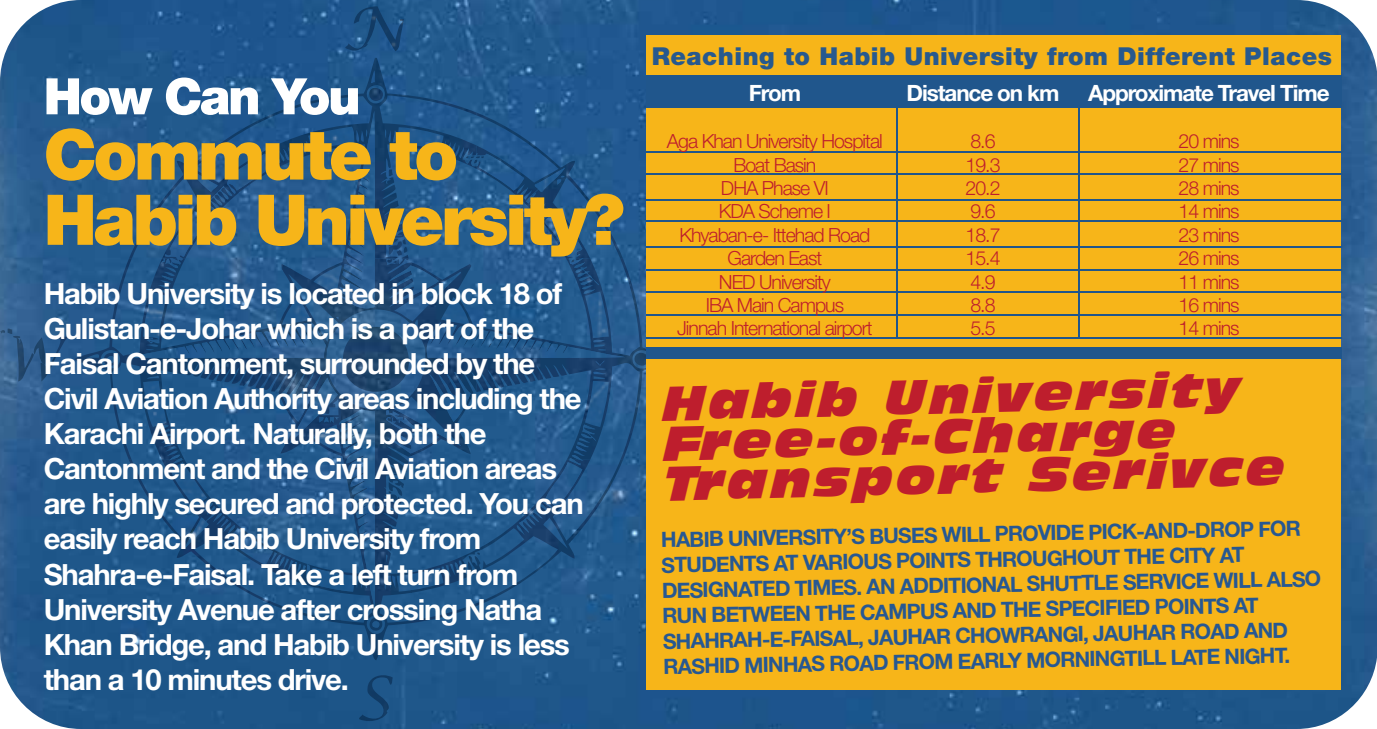
<style>
.page{position:relative;width:1377px;height:729px;background:#fff}
.page>*{position:absolute;margin:0;border:0;box-sizing:border-box;transform-origin:0 0}
.t1{font:900 69.98px/65.2px "Helvetica Neue";letter-spacing:-.05em;color:#f7b519}
.t2{font:900 50.4px "Helvetica Neue";letter-spacing:-.05em;color:#fff}
.t3{font:italic 45.45px/40.1px "Incised 901 BT Nord";color:#be1e2d}
.t4{font:700 29.25px/35.1px "Helvetica Neue";letter-spacing:-.04em;color:#fff}
.t5{font:900 24.75px "Helvetica Neue";letter-spacing:.02em;color:#27598e}
.t6{font:700 22.5px "Helvetica Neue";letter-spacing:-.05em;color:#fff}
.t7{font:700 21.15px/25.4px "Helvetica Neue";color:#275892}
.t8{font:300 19.57px/23.4px "Helvetica Neue";letter-spacing:-.05em;color:#be1e2d}
</style>
<div class="page">
<img style="left:0;top:0;width:1377px;height:729px">
<img style="left:403px;top:127px;width:41px;height:24px">
<svg style="left:403px;top:232px;width:4px;height:23px"></svg>
<img style="left:313px;top:265px;width:26px;height:4px">
<img style="left:143px;top:292px;width:24px;height:51px">
<img style="left:585px;top:292px;width:24px;height:41px">
<svg style="left:0;top:329px;width:12px;height:5px"></svg>
<img style="left:13px;top:336px;width:21px;height:46px">
<img style="left:31px;top:337px;width:15px;height:28px">
<svg style="left:146px;top:344px;width:12px;height:6px"></svg>
<img style="left:101px;top:350px;width:20px;height:19px">
<img style="left:632px;top:350px;width:14px;height:19px">
<img style="left:103px;top:353px;width:14px;height:13px">
<img style="left:632px;top:353px;width:14px;height:13px">
<img style="left:86px;top:354px;width:14px;height:4px">
<svg style="left:146px;top:368px;width:13px;height:11px"></svg>
<img style="left:143px;top:381px;width:24px;height:46px">
<img style="left:585px;top:381px;width:24px;height:46px">
<img style="left:392px;top:473px;width:15px;height:7px">
<img style="left:388px;top:477px;width:16px;height:5px">
<img style="left:388px;top:482px;width:16px;height:14px">
<img style="left:270px;top:528px;width:3px;height:24px">
<svg style="left:386px;top:555px;width:3px;height:7px"></svg>
<img style="left:397px;top:568px;width:47px;height:24px">
<img style="left:362px;top:615px;width:27px;height:19px">
<img style="left:367px;top:618px;width:17px;height:13px">
<svg style="left:370px;top:635px;width:5px;height:13px"></svg>
<img style="left:359px;top:675px;width:34px;height:46px">
<img style="left:345px;top:6px;width:59px;height:45px">
<svg style="left:363px;top:44px;width:5px;height:5px"></svg>
<img style="left:129px;top:113px;width:146px;height:145px">
<img style="left:477px;top:113px;width:146px;height:145px">
<img style="left:341px;top:258px;width:71px;height:165px">
<img style="left:275px;top:269px;width:66px;height:187px">
<img style="left:411px;top:269px;width:66px;height:187px">
<img style="left:129px;top:460px;width:141px;height:123px">
<img style="left:481px;top:460px;width:142px;height:123px">
<img style="left:230px;top:582px;width:40px;height:22px">
<img style="left:481px;top:582px;width:41px;height:22px">
<img style="left:275px;top:58px;width:128px;height:200px">
<img style="left:398px;top:496px;width:84px;height:74px">
<svg style="left:442px;top:140px;width:42px;height:24px"></svg>
<img style="left:463px;top:148px;width:61px;height:43px">
<svg style="left:271px;top:141px;width:40px;height:25px"></svg>
<img style="left:186px;top:168px;width:32px;height:24px">
<img style="left:526px;top:168px;width:39px;height:8px">
<img style="left:200px;top:186px;width:32px;height:29px">
<svg style="left:199px;top:211px;width:11px;height:8px"></svg>
<img style="left:545px;top:211px;width:39px;height:54px">
<svg style="left:571px;top:259px;width:14px;height:9px"></svg>
<img style="left:389px;top:265px;width:50px;height:42px">
<img style="left:576px;top:267px;width:23px;height:18px">
<svg style="left:156px;top:259px;width:20px;height:34px"></svg>
<svg style="left:582px;top:285px;width:13px;height:9px"></svg>
<img style="left:41px;top:352px;width:17px;height:30px">
<img style="left:56px;top:336px;width:13px;height:18px">
<img style="left:223px;top:323px;width:96px;height:28px">
<svg style="left:199px;top:360px;width:9px;height:6px"></svg>
<svg style="left:278px;top:360px;width:10px;height:6px"></svg>
<svg style="left:437px;top:360px;width:9px;height:6px"></svg>
<svg style="left:593px;top:360px;width:13px;height:19px"></svg>
<img style="left:429px;top:372px;width:42px;height:50px">
<img style="left:282px;top:372px;width:40px;height:50px">
<img style="left:289px;top:378px;width:49px;height:66px">
<img style="left:393px;top:397px;width:68px;height:49px">
<img style="left:386px;top:410px;width:29px;height:39px">
<img style="left:581px;top:425px;width:15px;height:16px">
<svg style="left:156px;top:425px;width:27px;height:40px"></svg>
<svg style="left:569px;top:438px;width:21px;height:27px"></svg>
<img style="left:339px;top:411px;width:36px;height:196px">
<img style="left:519px;top:503px;width:30px;height:30px">
<img style="left:185px;top:508px;width:34px;height:41px">
<svg style="left:201px;top:500px;width:34px;height:35px"></svg>
<svg style="left:270px;top:552px;width:36px;height:25px"></svg>
<svg style="left:442px;top:561px;width:31px;height:16px"></svg>
<svg style="left:382px;top:576px;width:13px;height:14px"></svg>
<svg style="left:517px;top:176px;width:48px;height:43px;background:#1d4c7d"></svg>
<img style="left:227px;top:154px;width:46px;height:40px">
<img style="left:339px;top:111px;width:36px;height:197px">
<img style="left:165px;top:249px;width:19px;height:19px">
<img style="left:427px;top:333px;width:198px;height:25px">
<svg style="left:105px;top:356px;width:9px;height:7px"></svg>
<img style="left:340px;top:327px;width:69px;height:65px">
<svg style="left:319px;top:417px;width:20px;height:6px"></svg>
<img style="left:541px;top:462px;width:41px;height:46px">
<img style="left:306px;top:565px;width:48px;height:27px">
<svg style="left:371px;top:621px;width:10px;height:7px"></svg>
<div style="left:646px;top:35px;width:695px;height:373px;background:#f7b519"></div>
<div style="left:646px;top:91px;width:695px;height:599px;background:#f7b519"></div>
<div style="left:646px;top:75px;width:696px;height:33px;background:#20568c"></div>
<div style="left:646px;top:348px;width:696px;height:11px;background:#20568c"></div>
<hr style="left:646px;top:152px;width:696px;height:1px;background:#20568b">
<hr style="left:896px;top:107px;width:1px;height:231px;background:#20568b">
<hr style="left:1078px;top:107px;width:1px;height:231px;background:#20568b">
<hr style="left:646px;top:174px;width:696px;height:1px;background:#20568b">
<hr style="left:646px;top:199px;width:696px;height:1px;background:#20568b">
<hr style="left:646px;top:221px;width:696px;height:1px;background:#20568b">
<hr style="left:646px;top:246px;width:696px;height:1px;background:#20568b">
<hr style="left:646px;top:270px;width:696px;height:1px;background:#20568b">
<hr style="left:646px;top:292px;width:696px;height:1px;background:#20568b">
<hr style="left:646px;top:315px;width:696px;height:1px;background:#20568b">
<hr style="left:646px;top:338px;width:696px;height:1px;background:#20568b">
<h2 class="t2" style="left:44px;top:66px;width:319px">How Can You</h2>
<h1 class="t1" style="left:44px;top:122px;width:582px">Commute to<br>Habib University?</h1>
<p class="t4" style="left:44px;top:275px;width:541px">Habib University is located in block 18 of Gulistan-e-Johar which is a part of the Faisal Cantonment, surrounded by the Civil Aviation Authority areas including the Karachi Airport. Naturally, both the Cantonment and the Civil Aviation areas are highly secured and protected. You can easily reach Habib University from Shahra-e-Faisal. Take a left turn from University Avenue after crossing Natha Khan Bridge, and Habib University is less than a 10 minutes drive.</p>
<p class="t5" style="left:652px;top:41px;width:682px">Reaching to Habib University from Different Places</p>
<p class="t6" style="left:749px;top:79px;width:54px">From</p>
<p class="t8" style="left:667px;top:129px;width:217px;text-align:center">Aga Khan University Hospital<br>Boat Basin<br>DHA Phase VI<br>KDA Scheme I<br>Khyaban-e- Ittehad Road<br>Garden East<br>NED University<br>IBA Main Campus<br>Jinnah International airport</p>
<h3 class="t3" style="left:662px;top:382px;width:622px;rotate:-1deg">Habib University<br>Free-of-Charge<br>Transport Serivce</h3>
<p class="t7" style="left:661px;top:526px;width:661px;rotate:-1deg">HABIB UNIVERSITY’S BUSES WILL PROVIDE PICK-AND-DROP FOR STUDENTS AT VARIOUS POINTS THROUGHOUT THE CITY AT DESIGNATED TIMES. AN ADDITIONAL SHUTTLE SERVICE WILL ALSO RUN BETWEEN THE CAMPUS AND THE SPECIFIED POINTS AT SHAHRAH-E-FAISAL, JAUHAR CHOWRANGI, JAUHAR ROAD AND RASHID MINHAS ROAD FROM EARLY MORNINGTILL LATE NIGHT.</p>
<p class="t6" style="left:907px;top:79px;width:154px">Distance on km</p>
<p class="t8" style="left:965px;top:129px;width:37px">8.6<br>19.3<br>20.2<br>9.6<br>18.7<br>15.4<br>4.9<br>8.8<br>5.5</p>
<p class="t6" style="left:1088px;top:79px;width:243px">Approximate Travel Time</p>
<p class="t8" style="left:1179px;top:129px;width:63px;text-align:justify">20 mins 27 mins 28 mins 14 mins 23 mins 26 mins 11 mins 16 mins 14 mins</p>
</div>
